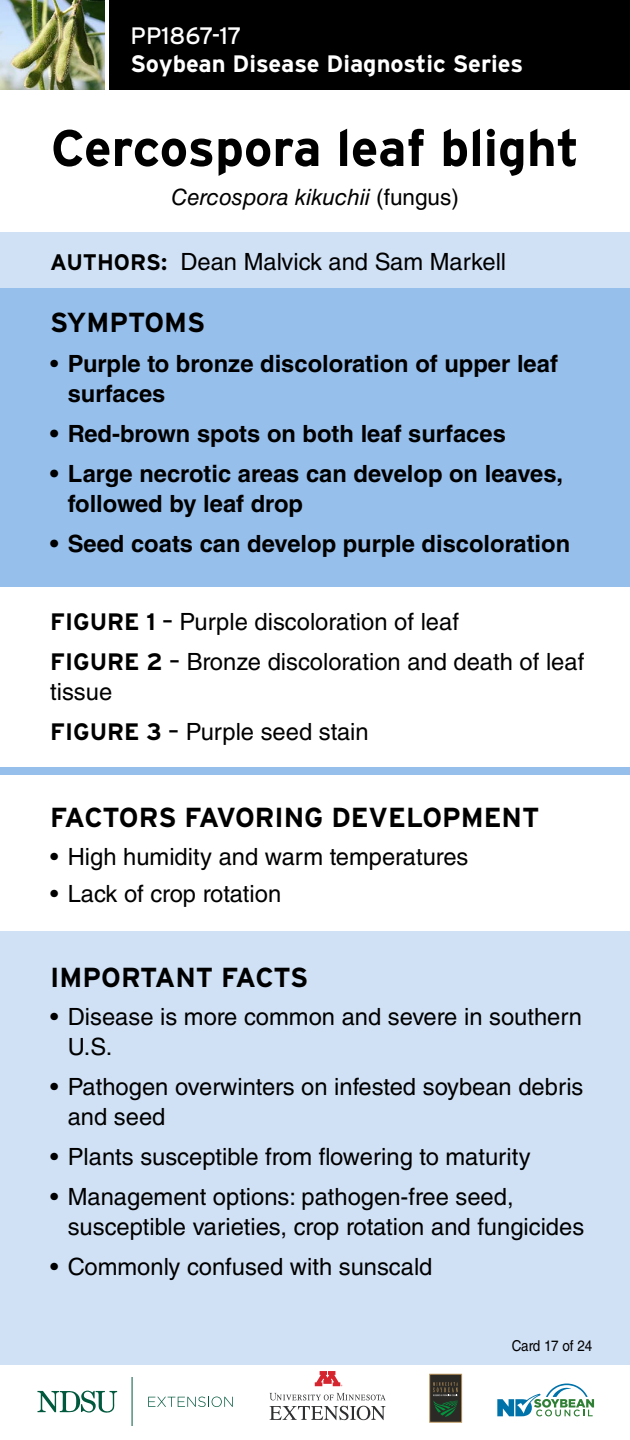
<style>
.page{position:relative;width:630px;height:1440px;background:#fff}
.page>*{position:absolute;margin:0;border:0;box-sizing:border-box;transform-origin:0 0}
.t1{font:700 51.25px "Interstate";color:#000}
.t2{font:700 27.5px "Interstate";color:#000}
.t3{font:23.75px/30px "Helvetica LT Std";color:#000}
.t4{font:700 23.75px/30px "Helvetica LT Std";color:#000}
.t5{font:700 23.75px "Interstate";color:#fff}
.t6{font:23.75px "Interstate";color:#fff}
.t7{font:italic 22.5px "Helvetica LT Std";color:#000}
.t8{font:15px "Helvetica LT Std";letter-spacing:-.01em;color:#000;scale:.9 1}
.s1{font-style:normal}
.s2{font-family:"Interstate";font-weight:700;font-size:22.5px}
.s3{font-weight:400}
.s4{font-family:"Interstate";font-weight:700}
.s5{font-family:"Interstate"}
</style>
<div class="page">
<div style="left:0;top:232px;width:630px;height:82px;background:#d1e1f5"></div>
<div style="left:0;top:288px;width:630px;height:298px;background:#97bfeb"></div>
<div style="left:0;top:768px;width:630px;height:7px;background:#97bfeb"></div>
<div style="left:0;top:932px;width:630px;height:433px;background:#d1e1f5"></div>
<div style="left:109px;top:0;width:521px;height:90px;background:#000"></div>
<div style="left:430px;top:1374px;width:32px;height:48px;background:#2c2a27"></div>
<div style="left:429px;top:1374px;width:33px;height:48px;border:1px solid #ba955c"></div>
<svg style="left:433px;top:1382px;width:25px;height:35px"></svg>
<svg style="left:315px;top:1371px;width:27px;height:15px"></svg>
<svg style="left:270px;top:1406px;width:116px;height:14px"></svg>
<svg style="left:270px;top:1393px;width:115px;height:7px"></svg>
<img style="left:0;top:0;width:105px;height:90px">
<svg style="left:37px;top:1390px;width:80px;height:23px"></svg>
<hr style="left:132px;top:1378px;width:1px;height:48px;background:#00583d">
<svg style="left:148px;top:1397px;width:85px;height:10px"></svg>
<svg style="left:497px;top:1384px;width:97px;height:32px"></svg>
<p class="t6" style="left:131px;top:22px;width:113px">PP1867-17</p>
<p class="t5" style="left:131px;top:49px;width:394px">Soybean Disease Diagnostic Series</p>
<h1 class="t1" style="left:51px;top:117px;width:530px">Cercospora leaf blight</h1>
<p class="t7" style="left:171px;top:184px;width:289px">Cercospora kikuchii <span class="s1">(fungus)</span></p>
<p class="t3" style="left:50px;top:246px;width:458px"><span class="s2">AUTHORS:</span> Dean Malvick and Sam Markell</p>
<p class="t2" style="left:50px;top:306px;width:157px">SYMPTOMS</p>
<p class="t4" style="left:68px;top:349px;width:492px;text-indent:-18px"><span class="s3">•</span> Purple to bronze discoloration of upper leaf surfaces</p>
<p class="t4" style="left:50px;top:419px;width:457px">• Red-brown spots on both leaf surfaces</p>
<p class="t4" style="left:68px;top:459px;width:497px;text-indent:-18px">• Large necrotic areas can develop on leaves, followed by leaf drop</p>
<p class="t4" style="left:50px;top:529px;width:522px">• Seed coats can develop purple discoloration</p>
<p class="t3" style="left:50px;top:601px;width:536px;line-height:40px"><span class="s4">FIGURE 1</span> <span class="s5">–</span> Purple discoloration of leaf<br><span class="s4">FIGURE 2</span> <span class="s5">–</span> Bronze discoloration and death of leaf</p>
<p class="t3" style="left:50px;top:671px;width:320px;line-height:40px">tissue<br><span class="s4">FIGURE 3</span> <span class="s5">–</span> Purple seed stain</p>
<p class="t2" style="left:50px;top:801px;width:491px">FACTORS FAVORING DEVELOPMENT</p>
<p class="t3" style="left:50px;top:841px;width:420px">• High humidity and warm temperatures</p>
<p class="t3" style="left:50px;top:879px;width:233px">• Lack of crop rotation</p>
<p class="t2" style="left:50px;top:961px;width:260px">IMPORTANT FACTS</p>
<p class="t3" style="left:68px;top:1001px;width:516px;text-indent:-18px">• Disease is more common and severe in southern<br>U.S.</p>
<p class="t3" style="left:68px;top:1071px;width:517px;text-indent:-18px">• Pathogen overwinters on infested soybean debris and seed</p>
<p class="t3" style="left:50px;top:1141px;width:482px">• Plants susceptible from flowering to maturity</p>
<p class="t3" style="left:68px;top:1181px;width:518px;text-indent:-18px">• Management options: pathogen-free seed, susceptible varieties, crop rotation and fungicides</p>
<p class="t3" style="left:50px;top:1251px;width:384px">• Commonly confused with sunscald</p>
<p class="t8" style="left:512px;top:1337px;width:91px">Card 17 of 24</p>
</div>
